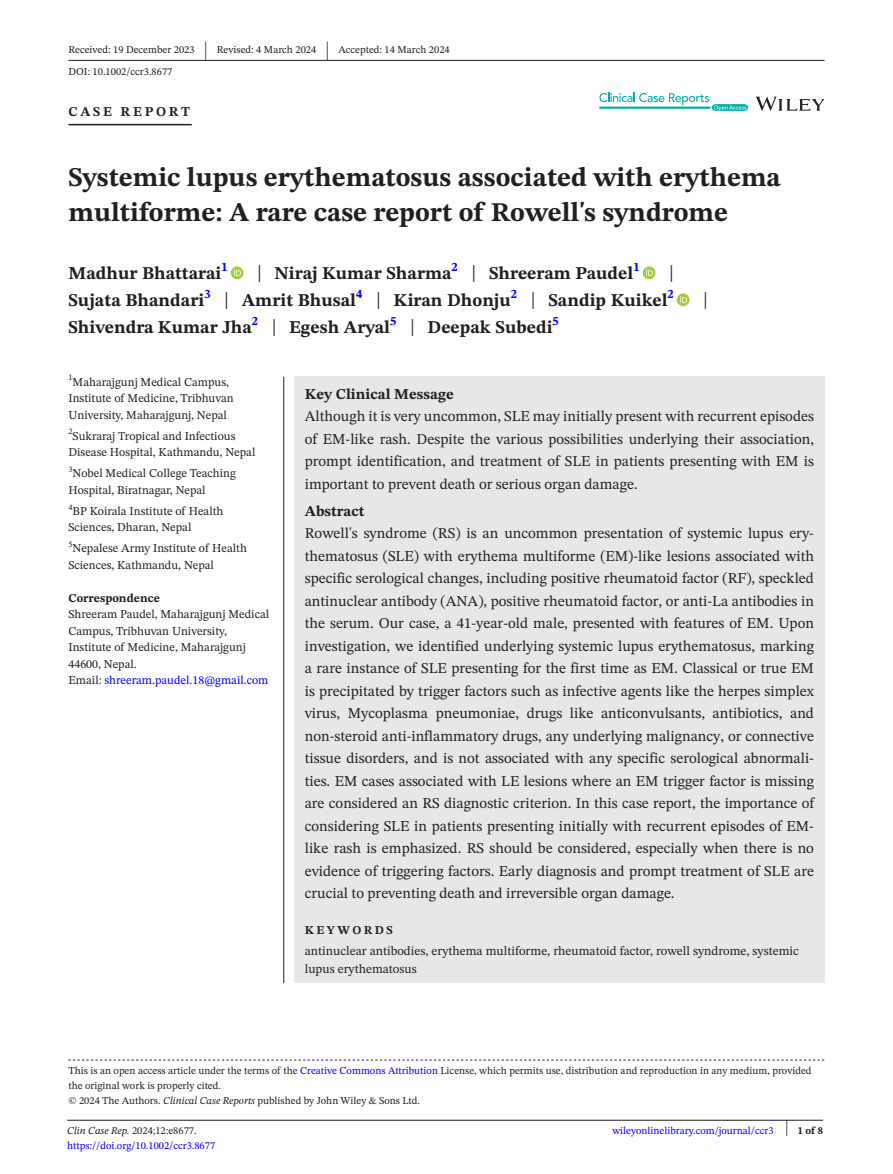
<style>
.page{position:relative;width:893px;height:1174px;background:#fff}
.page>*{position:absolute;margin:0;border:0;box-sizing:border-box;transform-origin:0 0}
.t1{font:700 27px/34.5px "STIX Two Text";color:#231f20}
.t2{font:25.65px "STIX Two Text";color:#231f20;scale:.49 1}
.t3{font:23.4px "STIX Two Text";color:#231f20;scale:.77 1}
.t4{font:700 18px "STIX Two Text";color:#231f20}
.t5{font:15px/22.5px "STIX Two Text";color:#231f20;text-align:justify}
.t6{font:700 15px "STIX Two Text";color:#231f20}
.t7{font:700 13.5px "STIX Two Text";letter-spacing:.2em;color:#231f20}
.t8{font:12.75px/17.2px "STIX Two Text";color:#231f20}
.t9{font:12px/16.5px "STIX Two Text";color:#231f20}
.t10{font:700 12px "STIX Two Text";color:#231f20}
.t11{font:700 12px "STIX Two Text";letter-spacing:.2em;color:#231f20}
.t12{font:10.5px/15px "STIX Two Text";color:#231f20}
.t13{font:10.5px "STIX Two Text";color:#00f}
.t14{font:700 10.5px "STIX Two Text";color:#231f20}
.s1{font-weight:400;font-size:23.4px}
.s2{color:#00f}
.s3{font-style:italic}
.s4{font-weight:400;font-size:22.2px}
</style>
<div class="page">
<hr style="left:67px;top:1119px;width:756px;height:1px;background:#231f20">
<svg style="left:756px;top:97px;width:68px;height:14px"></svg>
<svg style="left:599px;top:93px;width:149px;height:18px"></svg>
<hr style="left:68px;top:60px;width:756px;height:1px;background:#231f20">
<hr style="left:68px;top:124px;width:124px;height:1px;background:#231f20">
<div style="left:231px;top:266px;width:12px;height:13px;background:#a5cd39;border-radius:50%"></div>
<svg style="left:234px;top:269px;width:7px;height:7px"></svg>
<div style="left:643px;top:266px;width:12px;height:13px;background:#a5cd39;border-radius:50%"></div>
<svg style="left:646px;top:269px;width:7px;height:7px"></svg>
<svg style="left:677px;top:293px;width:12px;height:13px"></svg>
<svg style="left:680px;top:296px;width:7px;height:7px"></svg>
<svg style="left:68px;top:1059px;width:756px;height:1px"></svg>
<div style="left:294px;top:377px;width:530px;height:606px;background:#e6e7e9"></div>
<hr style="left:283px;top:377px;width:1px;height:606px;background:#231f20">
<p class="t12" style="left:68px;top:42px;width:128px">Received: 19 December 2023</p>
<h2 class="t2" style="left:204px;top:32px;width:8px">|</h2>
<p class="t12" style="left:217px;top:42px;width:101px">Revised: 4 March 2024</p>
<h2 class="t2" style="left:326px;top:32px;width:8px">|</h2>
<p class="t12" style="left:338px;top:42px;width:113px">Accepted: 14 March 2024</p>
<p class="t12" style="left:68px;top:64px;width:105px">DOI: 10.1002/ccr3.8677</p>
<p class="t7" style="left:68px;top:101px;width:123px">CASE REPORT</p>
<h1 class="t1" style="left:68px;top:161px;width:714px">Systemic lupus erythematosus associated with erythema multiforme: A rare case report of Rowell's syndrome</h1>
<p class="t4" style="left:68px;top:260px;width:161px">Madhur Bhattarai<sup>1</sup></p>
<p class="t4" style="left:257px;top:260px;width:384px"><span class="s1">|</span> Niraj Kumar Sharma<sup>2</sup> <span class="s1">|</span> Shreeram Paudel<sup>1</sup></p>
<h3 class="t3" style="left:669px;top:257px;width:8px">|</h3>
<p class="t4" style="left:68px;top:287px;width:607px">Sujata Bhandari<sup>3</sup> <span class="s1">|</span> Amrit Bhusal<sup>4</sup> <span class="s1">|</span> Kiran Dhonju<sup>2</sup> <span class="s1">|</span> Sandip Kuikel<sup>2</sup></p>
<h3 class="t3" style="left:703px;top:284px;width:8px">|</h3>
<p class="t4" style="left:68px;top:314px;width:492px">Shivendra Kumar Jha<sup>2</sup> <span class="s1">|</span> Egesh Aryal<sup>5</sup> <span class="s1">|</span> Deepak Subedi<sup>5</sup></p>
<p class="t9" style="left:68px;top:373px;width:167px"><sup>1</sup>Maharajgunj Medical Campus,<br>Institute of Medicine, Tribhuvan<br>University, Maharajgunj, Nepal</p>
<p class="t9" style="left:68px;top:427px;width:188px"><sup>2</sup>Sukraraj Tropical and Infectious<br>Disease Hospital, Kathmandu, Nepal</p>
<p class="t9" style="left:68px;top:465px;width:169px"><sup>3</sup>Nobel Medical College Teaching<br>Hospital, Biratnagar, Nepal</p>
<p class="t9" style="left:68px;top:502px;width:156px"><sup>4</sup>BP Koirala Institute of Health<br>Sciences, Dharan, Nepal</p>
<p class="t9" style="left:68px;top:540px;width:180px"><sup>5</sup>Nepalese Army Institute of Health<br>Sciences, Kathmandu, Nepal</p>
<p class="t10" style="left:68px;top:589px;width:93px">Correspondence</p>
<p class="t9" style="left:68px;top:606px;width:202px">Shreeram Paudel, Maharajgunj Medical<br>Campus, Tribhuvan University,<br>Institute of Medicine, Maharajgunj<br>44600, Nepal.<br>Email: <span class="s2">shreeram.paudel.18@gmail.com</span></p>
<p class="t6" style="left:305px;top:383px;width:150px">Key Clinical Message</p>
<p class="t5" style="left:305px;top:405px;width:511px">Although it is very uncommon, SLE may initially present with recurrent episodes of EM-like rash. Despite the various possibilities underlying their association, prompt identification, and treatment of SLE in patients presenting with EM is important to prevent death or serious organ damage.</p>
<p class="t6" style="left:305px;top:500px;width:61px">Abstract</p>
<p class="t5" style="left:305px;top:522px;width:511px">Rowell's syndrome (RS) is an uncommon presentation of systemic lupus ery&shy;thematosus (SLE) with erythema multiforme (EM)-like lesions associated with specific serological changes, including positive rheumatoid factor (RF), speckled antinuclear antibody (ANA), positive rheumatoid factor, or anti-La antibodies in the serum. Our case, a 41-year-old male, presented with features of EM. Upon investigation, we identified underlying systemic lupus erythematosus, marking a rare instance of SLE presenting for the first time as EM. Classical or true EM is precipitated by trigger factors such as infective agents like the herpes simplex virus, Mycoplasma pneumoniae, drugs like anticonvulsants, antibiotics, and non-steroid anti-inflammatory drugs, any underlying malignancy, or connective tissue disorders, and is not associated with any specific serological abnormali&shy;ties. EM cases associated with LE lesions where an EM trigger factor is missing are considered an RS diagnostic criterion. In this case report, the importance of considering SLE in patients presenting initially with recurrent episodes of EM&shy;like rash is emphasized. RS should be considered, especially when there is no evidence of triggering factors. Early diagnosis and prompt treatment of SLE are crucial to preventing death and irreversible organ damage.</p>
<p class="t11" style="left:305px;top:921px;width:90px">KEYWORDS</p>
<p class="t8" style="left:305px;top:942px;width:496px">antinuclear antibodies, erythema multiforme, rheumatoid factor, rowell syndrome, systemic lupus erythematosus</p>
<p class="t12" style="left:68px;top:1063px;width:745px">This is an open access article under the terms of the <span class="s2">Creative Commons Attribution</span> License, which permits use, distribution and reproduction in any medium, provided the original work is properly cited.<br>© 2024 The Authors. <span class="s3">Clinical Case Reports</span> published by John Wiley &amp; Sons Ltd.</p>
<p class="t12" style="left:67px;top:1123px;width:131px"><span class="s3">Clin Case Rep.</span> 2024;12:e8677.</p>
<p class="t14" style="left:785px;top:1123px;width:39px"><span class="s4">|</span> 1 of 8</p>
<p class="t13" style="left:67px;top:1138px;width:150px">https://doi.org/10.1002/ccr3.8677</p>
<p class="t13" style="left:612px;top:1123px;width:163px">wileyonlinelibrary.com/journal/ccr3</p>
</div>
